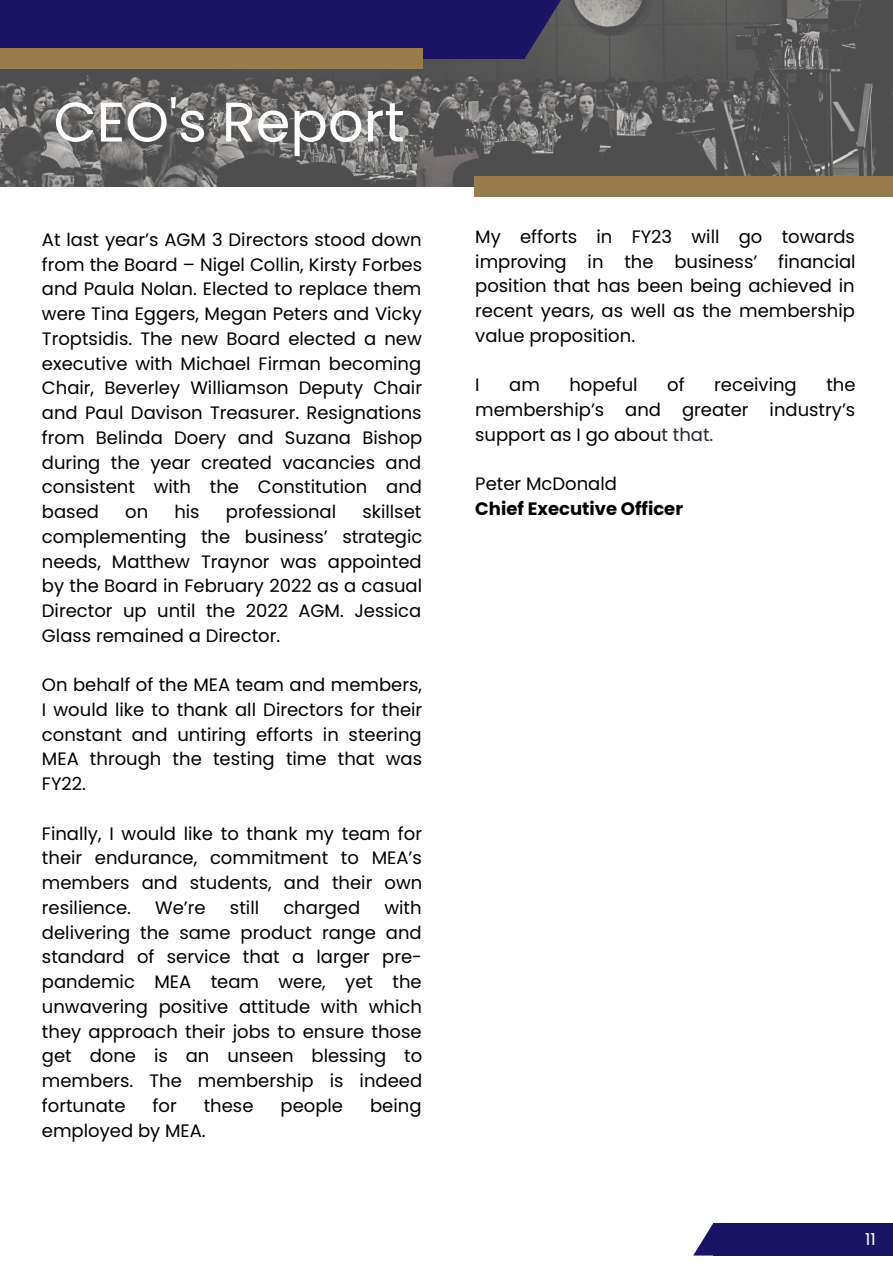
<style>
.page{position:relative;width:893px;height:1264px;background:#fff}
.page>*{position:absolute;margin:0;border:0;box-sizing:border-box;transform-origin:0 0}
.t1{font:55.65px "Poppins";color:#fff}
.t2{font:18px/24.8px "Poppins";color:#000;text-align:justify}
.t3{font:700 18px "Poppins";color:#000}
.t4{font:16.5px "Poppins";color:#fff}
.s1{color:#28262f}
</style>
<div class="page">
<img style="left:0;top:0;width:892px;height:187px">
<div style="left:0;top:0;width:524px;height:58px;background:#1b1464"></div>
<div style="left:0;top:49px;width:422px;height:20px;background:#987c4d"></div>
<svg style="left:524px;top:0;width:50px;height:58px;background:#423f5d"></svg>
<div style="left:474px;top:176px;width:418px;height:21px;background:#987c4d"></div>
<div style="left:713px;top:1222px;width:179px;height:33px;background:#1b1464"></div>
<svg style="left:693px;top:1222px;width:40px;height:33px"></svg>
<h1 class="t1" style="left:54px;top:83px;width:352px">CEO's Report</h1>
<p class="t2" style="left:42px;top:227px;width:382px">At last year’s AGM 3 Directors stood down from the Board – Nigel Collin, Kirsty Forbes and Paula Nolan. Elected to replace them were Tina Eggers, Megan Peters and Vicky Troptsidis. The new Board elected a new executive with Michael Firman becoming Chair, Beverley Williamson Deputy Chair and Paul Davison Treasurer. Resignations from Belinda Doery and Suzana Bishop during the year created vacancies and consistent with the Constitution and based</p>
<p class="t2" style="left:125px;top:499px;width:25px">on</p>
<p class="t2" style="left:174px;top:499px;width:27px">his</p>
<p class="t2" style="left:226px;top:499px;width:112px">professional</p>
<p class="t2" style="left:42px;top:499px;width:382px;text-indent:320px">skillset complementing the business’ strategic needs, Matthew Traynor was appointed by the Board in February 2022 as a casual Director up until the 2022 AGM. Jessica Glass remained a Director.</p>
<p class="t2" style="left:42px;top:672px;width:382px">On behalf of the MEA team and members, I would like to thank all Directors for their constant and untiring efforts in steering MEA through the testing time that was FY22.</p>
<p class="t2" style="left:42px;top:821px;width:382px">Finally, I would like to thank my team for their endurance, commitment to MEA’s members and students, and their own resilience.</p>
<p class="t2" style="left:42px;top:895px;width:382px;text-indent:342px">with delivering the same product range and standard of service that a larger pre&shy;pandemic MEA team were, yet the unwavering positive attitude with which they approach their jobs to ensure those get done is an unseen blessing to members. The membership is indeed fortunate</p>
<p class="t2" style="left:155px;top:895px;width:52px">We’re</p>
<p class="t2" style="left:230px;top:895px;width:31px">still</p>
<p class="t2" style="left:283px;top:895px;width:78px">charged</p>
<p class="t2" style="left:152px;top:1093px;width:26px">for</p>
<p class="t2" style="left:204px;top:1093px;width:51px">these</p>
<p class="t2" style="left:280px;top:1093px;width:64px">people</p>
<p class="t2" style="left:370px;top:1093px;width:53px">being</p>
<p class="t2" style="left:42px;top:1117px;width:165px">employed by MEA.</p>
<p class="t2" style="left:475px;top:224px;width:382px">My efforts in FY23 will go towards improving in the business’ financial position that has been being achieved in recent years, as well as the membership value proposition.</p>
<p class="t2" style="left:475px;top:372px;width:6px">I</p>
<p class="t2" style="left:509px;top:372px;width:32px">am</p>
<p class="t2" style="left:569px;top:372px;width:70px">hopeful</p>
<p class="t2" style="left:667px;top:372px;width:19px">of</p>
<p class="t2" style="left:714px;top:372px;width:84px">receiving</p>
<p class="t2" style="left:475px;top:372px;width:382px;text-indent:351px">the membership’s and greater industry’s support as I go abou<span class="s1">t that.</span></p>
<p class="t2" style="left:475px;top:471px;width:143px">Peter McDonald</p>
<p class="t3" style="left:475px;top:496px;width:209px">Chief Executive Officer</p>
<p class="t4" style="left:865px;top:1227px;width:12px">11</p>
</div>
